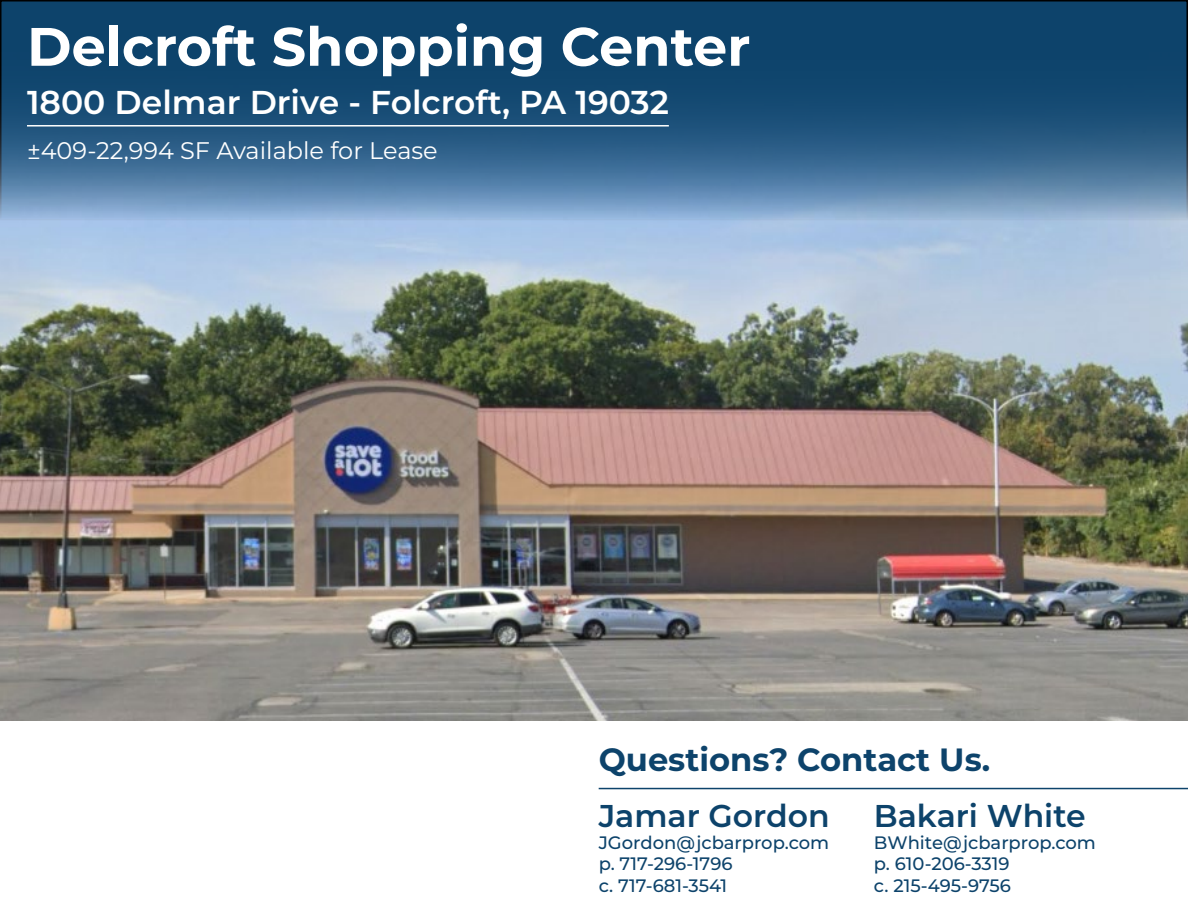
<style>
.page{position:relative;width:1188px;height:918px;background:#fff}
.page>*{position:absolute;margin:0;border:0;box-sizing:border-box;transform-origin:0 0}
.t1{font:700 54px "Montserrat";color:#fff}
.t2{font:600 33px "Montserrat";color:#fff}
.t3{font:700 32.1px "Montserrat";color:#0d436b}
.t4{font:600 31.5px "Montserrat";color:#0d436b}
.t5{font:24px "Montserrat";color:#fff}
.t6{font:500 18px/21.6px "Montserrat";color:#0d436b}
</style>
<div class="page">
<img style="left:0;top:220px;width:1188px;height:500px">
<svg style="left:3px;top:3px;width:1182px;height:214px;background:#2a5c84"></svg>
<div style="left:0;top:0;width:1188px;height:220px;border:2px solid #000"></div>
<hr style="left:599px;top:788px;width:589px;height:1px;background:#0d436b">
<hr style="left:27px;top:125px;width:642px;height:2px;background:#fff">
<h1 class="t1" style="left:27px;top:8px;width:725px">Delcroft Shopping Center</h1>
<h2 class="t2" style="left:27px;top:79px;width:643px">1800 Delmar Drive - Folcroft, PA 19032</h2>
<h3 class="t5" style="left:27px;top:134px;width:412px">±409-22,994 SF Available for Lease</h3>
<h3 class="t3" style="left:599px;top:737px;width:393px">Questions? Contact Us.</h3>
<h3 class="t4" style="left:599px;top:794px;width:233px">Jamar Gordon</h3>
<p class="t6" style="left:599px;top:831px;width:232px">JGordon@jcbarprop.com p. 717-296-1796<br>c. 717-681-3541</p>
<h3 class="t4" style="left:874px;top:794px;width:213px">Bakari White</h3>
<p class="t6" style="left:874px;top:831px;width:224px">BWhite@jcbarprop.com p. 610-206-3319<br>c. 215-495-9756</p>
</div>
